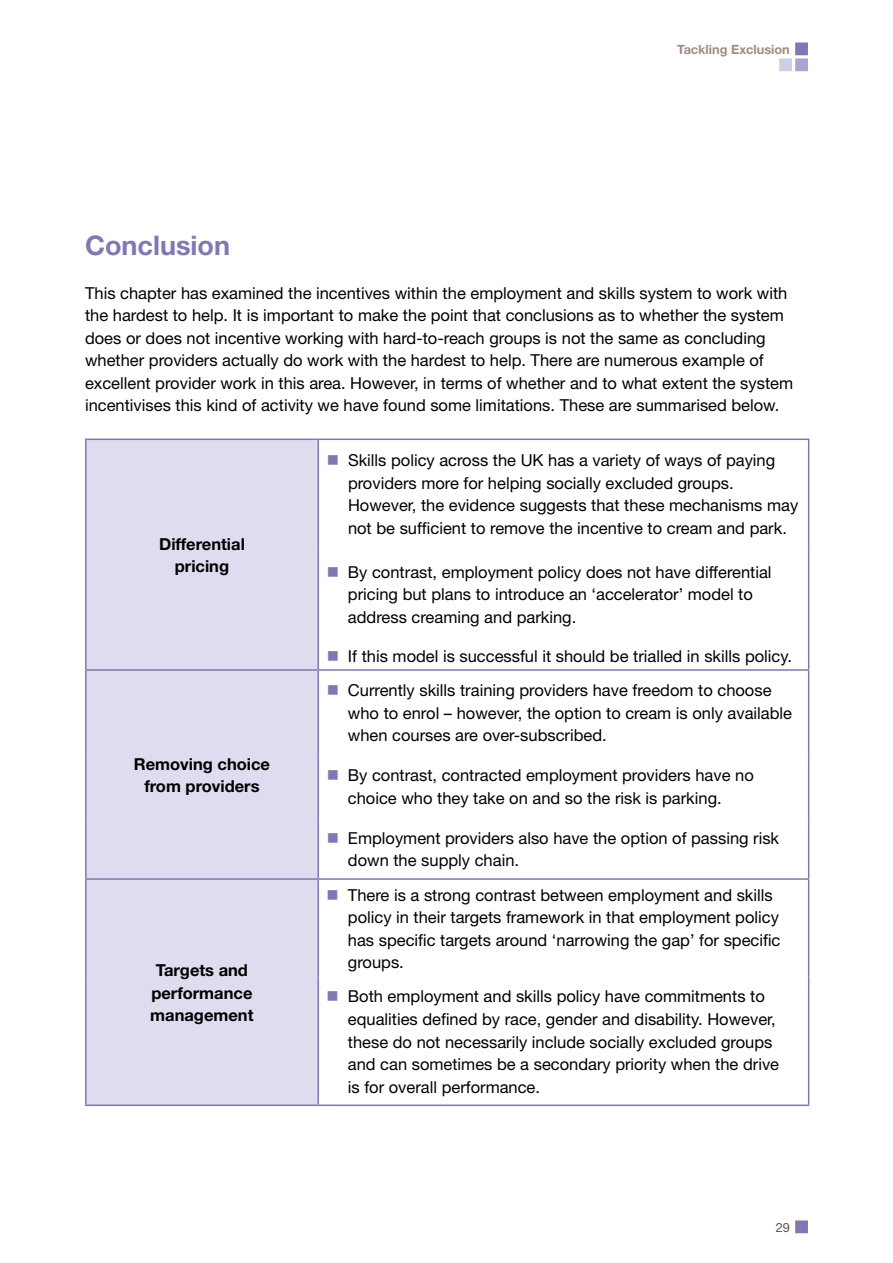
<style>
.page{position:relative;width:893px;height:1263px;background:#fff}
.page>*{position:absolute;margin:0;border:0;box-sizing:border-box;transform-origin:0 0}
.t1{font:700 27px "Helvetica Neue LT";color:#8177b7}
.t2{font:16.5px/22.5px "Helvetica Neue LT";color:#000}
.t3{font:700 16.5px/22.5px "Helvetica Neue LT";color:#000;text-align:center}
.t4{font:700 12.75px "Helvetica Neue LT";color:#a18c7e}
.t5{font:12.75px "Helvetica Neue LT";color:#685041}
</style>
<div class="page">
<div style="left:795px;top:58px;width:13px;height:13px;background:#aba4d1;border:2px solid #aba4d1"></div>
<div style="left:795px;top:43px;width:13px;height:12px;background:#8177b7;border:2px solid #8177b7"></div>
<div style="left:779px;top:58px;width:13px;height:13px;background:#d0cde7;border:2px solid #d0cde7"></div>
<div style="left:795px;top:1220px;width:13px;height:13px;background:#8177b7;border:2px solid #8177b7"></div>
<div style="left:87px;top:440px;width:230px;height:664px;background:#dedcee"></div>
<hr style="left:85px;top:438px;width:233px;height:2px;background:#8177b7">
<hr style="left:85px;top:440px;width:2px;height:108px;background:#8177b7">
<hr style="left:318px;top:438px;width:491px;height:2px;background:#8177b7">
<hr style="left:317px;top:440px;width:2px;height:108px;background:#8177b7">
<hr style="left:808px;top:440px;width:1px;height:108px;background:#8177b7">
<hr style="left:85px;top:548px;width:2px;height:92px;background:#8177b7">
<hr style="left:317px;top:548px;width:2px;height:92px;background:#8177b7">
<hr style="left:808px;top:548px;width:1px;height:92px;background:#8177b7">
<hr style="left:85px;top:640px;width:2px;height:29px;background:#8177b7">
<hr style="left:317px;top:640px;width:2px;height:29px;background:#8177b7">
<svg style="left:808px;top:640px;width:1px;height:29px"></svg>
<hr style="left:85px;top:669px;width:233px;height:2px;background:#8177b7">
<hr style="left:85px;top:671px;width:2px;height:83px;background:#8177b7">
<hr style="left:318px;top:669px;width:491px;height:2px;background:#8177b7">
<hr style="left:317px;top:671px;width:2px;height:83px;background:#8177b7">
<hr style="left:808px;top:671px;width:1px;height:83px;background:#8177b7">
<hr style="left:85px;top:754px;width:2px;height:64px;background:#8177b7">
<hr style="left:317px;top:754px;width:2px;height:64px;background:#8177b7">
<hr style="left:808px;top:754px;width:1px;height:64px;background:#8177b7">
<hr style="left:85px;top:818px;width:2px;height:60px;background:#8177b7">
<hr style="left:317px;top:818px;width:2px;height:60px;background:#8177b7">
<hr style="left:808px;top:818px;width:1px;height:60px;background:#8177b7">
<hr style="left:85px;top:878px;width:233px;height:2px;background:#8177b7">
<hr style="left:85px;top:880px;width:2px;height:96px;background:#8177b7">
<hr style="left:318px;top:878px;width:491px;height:2px;background:#8177b7">
<hr style="left:317px;top:880px;width:2px;height:96px;background:#8177b7">
<hr style="left:808px;top:880px;width:1px;height:96px;background:#8177b7">
<hr style="left:85px;top:976px;width:2px;height:128px;background:#8177b7">
<hr style="left:317px;top:976px;width:2px;height:128px;background:#8177b7">
<hr style="left:808px;top:976px;width:1px;height:128px;background:#8177b7">
<hr style="left:85px;top:1104px;width:233px;height:2px;background:#8177b7">
<hr style="left:318px;top:1104px;width:491px;height:2px;background:#8177b7">
<p class="t4" style="left:677px;top:41px;width:114px">Tackling Exclusion</p>
<h1 class="t1" style="left:85px;top:229px;width:146px">Conclusion</h1>
<p class="t2" style="left:85px;top:281px;width:710px">This chapter has examined the incentives within the employment and skills system to work with the hardest to help. It is important to make the point that conclusions as to whether the system does or does not incentive working with hard-to-reach groups is not the same as concluding whether providers actually do work with the hardest to help. There are numerous example of excellent provider work in this area. However, in terms of whether and to what extent the system incentivises this kind of activity we have found some limitations. These are summarised below.</p>
<p class="t3" style="left:159px;top:532px;width:87px">Differential pricing</p>
<p class="t3" style="left:134px;top:752px;width:138px">Removing choice from providers</p>
<p class="t3" style="left:150px;top:959px;width:105px">Targets and performance management</p>
<p class="t2" style="left:348px;top:449px;width:452px">Skills policy across the UK has a variety of ways of paying providers more for helping socially excluded groups.<br>However, the evidence suggests that these mechanisms may not be sufficient to remove the incentive to cream and park.</p>
<p class="t2" style="left:348px;top:561px;width:425px">By contrast, employment policy does not have differential pricing but plans to introduce an ‘accelerator’ model to address creaming and parking.</p>
<p class="t2" style="left:348px;top:644px;width:446px">If this model is successful it should be trialled in skills policy.</p>
<p class="t2" style="left:348px;top:679px;width:446px">Currently skills training providers have freedom to choose who to enrol – however, the option to cream is only available when courses are over-subscribed.</p>
<p class="t2" style="left:348px;top:764px;width:407px">By contrast, contracted employment providers have no choice who they take on and so the risk is parking.</p>
<p class="t2" style="left:348px;top:826px;width:433px">Employment providers also have the option of passing risk down the supply chain.</p>
<p class="t2" style="left:348px;top:883px;width:434px">There is a strong contrast between employment and skills policy in their targets framework in that employment policy has specific targets around ‘narrowing the gap’ for specific groups.</p>
<p class="t2" style="left:348px;top:985px;width:433px">Both employment and skills policy have commitments to equalities defined by race, gender and disability. However, these do not necessarily include socially excluded groups and can sometimes be a secondary priority when the drive is for overall performance.</p>
<p class="t5" style="left:776px;top:1220px;width:16px">29</p>
</div>
